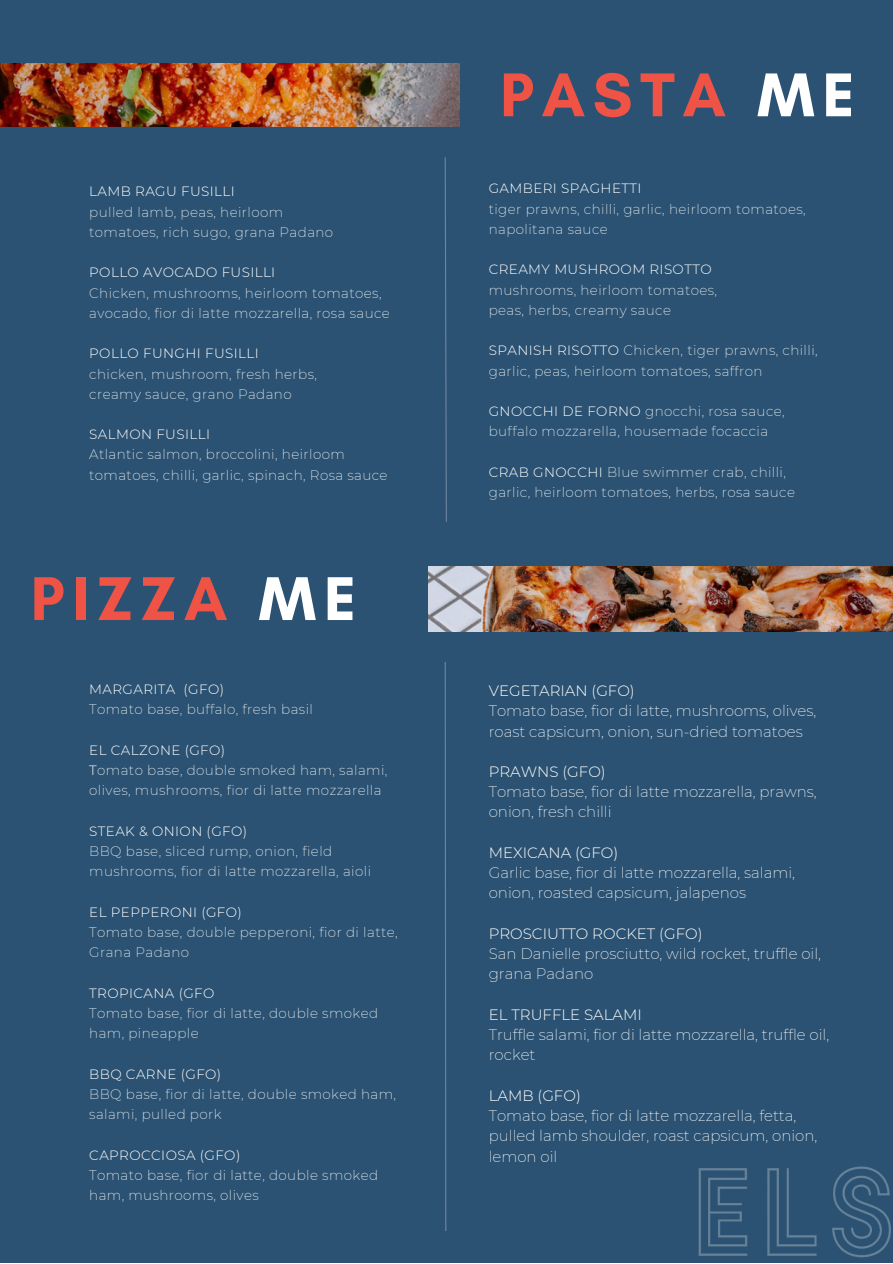
<style>
.page{position:relative;width:893px;height:1264px;background:#fff}
.page>*{position:absolute;margin:0;border:0;box-sizing:border-box;transform-origin:0 0}
.t1{font:700 63px "Glacial Indifference";letter-spacing:.125em;color:#ef5346}
.t2{font:200 15px/20.2px "Montserrat";color:#fff}
.t3{font:300 15px "Montserrat";color:#fff}
.t4{font:200 13.5px/20.2px "Montserrat";letter-spacing:.03em;color:#fff}
.t5{font:300 13.5px "Montserrat";letter-spacing:.03em;color:#fff}
.s1{color:#fff}
.s2{font-weight:300}
</style>
<div class="page">
<div style="left:0;top:0;width:892px;height:1262px;background:#2b5272"></div>
<img style="left:428px;top:566px;width:464px;height:65px">
<img style="left:0;top:63px;width:459px;height:63px">
<svg style="left:444px;top:662px;width:3px;height:569px"></svg>
<svg style="left:444px;top:157px;width:3px;height:365px"></svg>
<img style="left:698px;top:1166px;width:193px;height:92px">
<p class="t5" style="left:89px;top:183px;width:147px">LAMB RAGU FUSILLI</p>
<p class="t4" style="left:89px;top:201px;width:195px">pulled lamb, peas, heirloom</p>
<p class="t4" style="left:89px;top:222px;width:245px">tomatoes, rich sugo, grana Padano</p>
<p class="t5" style="left:89px;top:264px;width:187px">POLLO AVOCADO FUSILLI</p>
<p class="t4" style="left:89px;top:282px;width:302px">Chicken, mushrooms, heirloom tomatoes, avocado, fior di latte mozzarella, rosa sauce</p>
<p class="t5" style="left:89px;top:345px;width:171px">POLLO FUNGHI FUSILLI</p>
<p class="t4" style="left:89px;top:363px;width:229px">chicken, mushroom, fresh herbs,</p>
<p class="t4" style="left:89px;top:384px;width:204px">creamy sauce, grano Padano</p>
<p class="t5" style="left:89px;top:426px;width:122px">SALMON FUSILLI</p>
<p class="t4" style="left:89px;top:444px;width:300px">Atlantic salmon, broccolini, heirloom tomatoes, chilli, garlic, spinach, Rosa sauce</p>
<p class="t1" style="left:31px;top:560px;width:327px">PIZZA <span class="s1">ME</span></p>
<p class="t5" style="left:89px;top:681px;width:136px">MARGARITA (GFO)</p>
<p class="t4" style="left:89px;top:699px;width:225px">Tomato base, buffalo, fresh basil</p>
<p class="t5" style="left:89px;top:741px;width:137px">EL CALZONE (GFO)</p>
<p class="t4" style="left:89px;top:760px;width:300px"><span class="s2">T</span>omato base, double smoked ham, salami, olives, mushrooms, fior di latte mozzarella</p>
<p class="t5" style="left:89px;top:822px;width:159px">STEAK &amp; ONION (GFO)</p>
<p class="t4" style="left:89px;top:840px;width:283px">BBQ base, sliced rump, onion, field mushrooms, fior di latte mozzarella, aioli</p>
<p class="t5" style="left:89px;top:903px;width:154px">EL PEPPERONI (GFO)</p>
<p class="t4" style="left:89px;top:921px;width:310px">Tomato base, double pepperoni, fior di latte,<br>Grana Padano</p>
<p class="t5" style="left:89px;top:984px;width:127px">TROPICANA (GFO</p>
<p class="t4" style="left:89px;top:1002px;width:290px">Tomato base, fior di latte, double smoked ham, pineapple</p>
<p class="t5" style="left:89px;top:1065px;width:133px">BBQ CARNE (GFO)</p>
<p class="t4" style="left:89px;top:1083px;width:308px">BBQ base, fior di latte, double smoked ham, salami, pulled pork</p>
<p class="t5" style="left:89px;top:1146px;width:153px">CAPROCCIOSA (GFO)</p>
<p class="t4" style="left:89px;top:1164px;width:290px">Tomato base, fior di latte, double smoked ham, mushrooms, olives</p>
<p class="t1" style="left:500px;top:56px;width:356px">PASTA <span class="s1">ME</span></p>
<p class="t5" style="left:488px;top:180px;width:154px">GAMBERI SPAGHETTI</p>
<p class="t4" style="left:488px;top:199px;width:318px">tiger prawns, chilli, garlic, heirloom tomatoes, napolitana sauce</p>
<p class="t5" style="left:488px;top:261px;width:224px">CREAMY MUSHROOM RISOTTO</p>
<p class="t4" style="left:488px;top:280px;width:230px">mushrooms, heirloom tomatoes,</p>
<p class="t4" style="left:488px;top:300px;width:184px">peas, herbs, creamy sauce</p>
<p class="t4" style="left:488px;top:340px;width:330px"><span class="s2">SPANISH RISOTTO</span> Chicken, tiger prawns, chilli, garlic, peas, heirloom tomatoes, saffron</p>
<p class="t4" style="left:488px;top:401px;width:297px"><span class="s2">GNOCCHI DE FORNO</span> gnocchi, rosa sauce, buffalo mozzarella, housemade focaccia</p>
<p class="t4" style="left:488px;top:462px;width:308px"><span class="s2">CRAB GNOCCHI</span> Blue swimmer crab, chilli, garlic, heirloom tomatoes, herbs, rosa sauce</p>
<p class="t3" style="left:488px;top:681px;width:147px">VEGETARIAN (GFO)</p>
<p class="t2" style="left:488px;top:700px;width:329px">Tomato base, fior di latte, mushrooms, olives, roast capsicum, onion, sun-dried tomatoes</p>
<p class="t3" style="left:488px;top:762px;width:118px">PRAWNS (GFO)</p>
<p class="t2" style="left:488px;top:781px;width:329px">Tomato base, fior di latte mozzarella, prawns, onion, fresh chilli</p>
<p class="t3" style="left:488px;top:843px;width:131px">MEXICANA (GFO)</p>
<p class="t2" style="left:488px;top:862px;width:308px">Garlic base, fior di latte mozzarella, salami, onion, roasted capsicum, jalapenos</p>
<p class="t3" style="left:488px;top:924px;width:215px">PROSCIUTTO ROCKET (GFO)</p>
<p class="t2" style="left:488px;top:943px;width:334px">San Danielle prosciutto, wild rocket, truffle oil, grana Padano</p>
<p class="t3" style="left:488px;top:1005px;width:155px">EL TRUFFLE SALAMI</p>
<p class="t2" style="left:488px;top:1024px;width:342px">Truffle salami, fior di latte mozzarella, truffle oil, rocket</p>
<p class="t3" style="left:488px;top:1086px;width:93px">LAMB (GFO)</p>
<p class="t2" style="left:488px;top:1105px;width:330px">Tomato base, fior di latte mozzarella, fetta, pulled lamb shoulder, roast capsicum, onion, lemon oil</p>
</div>
